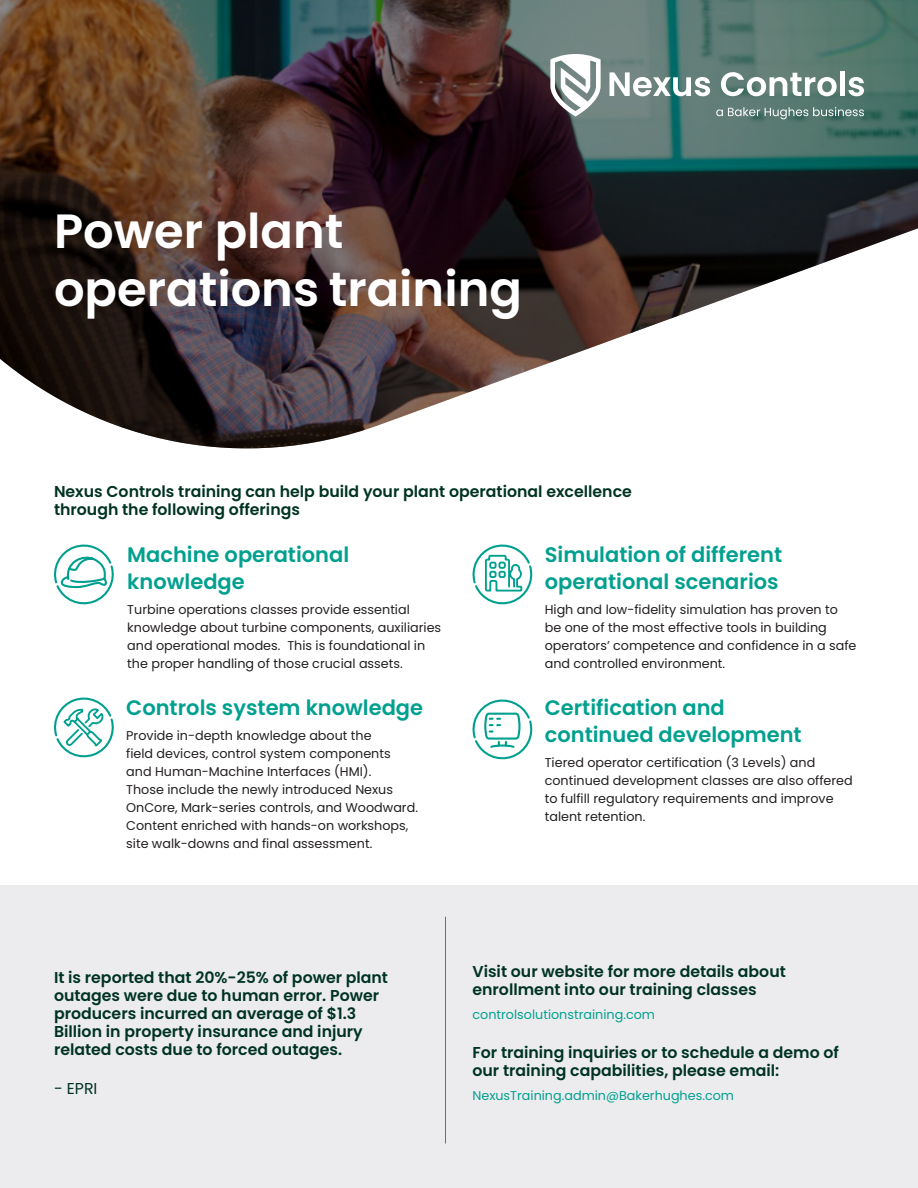
<style>
.page{position:relative;width:918px;height:1188px;background:#fff}
.page>*{position:absolute;margin:0;border:0;box-sizing:border-box;transform-origin:0 0}
._32pt-headline{font:600 48px/57.6px "Poppins";color:#fff}
._15pt-body_subhead{font:600 21px/27px "Poppins";color:#00a08f}
._10_5pt-body_subhead{font:600 15.75px/18px "Poppins";color:#003323}
._10_5pt-body_subhead-2{font:15.75px "Poppins";color:#003323}
._8_5pt-body_text{font:12.75px/18px "Poppins";color:#231f20}
._8_5pt-body_text-2{font:12.75px "Poppins";color:#00a08f}
</style>
<div class="page">
<div style="left:0;top:886px;width:918px;height:302px;background:#ececee"></div>
<img style="left:0;top:0;width:918px;height:449px">
<svg style="left:54px;top:544px;width:60px;height:61px"></svg>
<svg style="left:54px;top:697px;width:60px;height:61px"></svg>
<svg style="left:472px;top:544px;width:61px;height:61px"></svg>
<svg style="left:472px;top:699px;width:61px;height:61px"></svg>
<hr style="left:445px;top:917px;width:1px;height:227px;background:#00a08f">
<svg style="left:610px;top:72px;width:100px;height:24px"></svg>
<svg style="left:721px;top:72px;width:116px;height:24px"></svg>
<div style="left:840px;top:71px;width:5px;height:25px;background:#fff"></div>
<svg style="left:848px;top:77px;width:16px;height:19px"></svg>
<svg style="left:550px;top:54px;width:51px;height:62px"></svg>
<svg style="left:716px;top:107px;width:148px;height:12px"></svg>
<p class="_32pt-headline" style="left:54px;top:203px;width:469px">Power plant operations training</p>
<p class="_10_5pt-body_subhead" style="left:54px;top:483px;width:579px">Nexus Controls training can help build your plant operational excellence through the following offerings</p>
<p class="_15pt-body_subhead" style="left:127px;top:541px;width:223px">Machine operational knowledge</p>
<p class="_8_5pt-body_text" style="left:127px;top:601px;width:315px">Turbine operations classes provide essential knowledge about turbine components, auxiliaries and operational modes. This is foundational in the proper handling of those crucial assets.</p>
<p class="_15pt-body_subhead" style="left:126px;top:694px;width:298px">Controls system knowledge</p>
<p class="_8_5pt-body_text" style="left:126px;top:727px;width:293px">Provide in-depth knowledge about the<br>field devices, control system components and Human-Machine Interfaces (HMI).<br>Those include the newly introduced Nexus OnCore, Mark-series controls, and Woodward.<br>Content enriched with hands-on workshops, site walk-downs and final assessment.</p>
<p class="_15pt-body_subhead" style="left:545px;top:541px;width:239px">Simulation of different operational scenarios</p>
<p class="_8_5pt-body_text" style="left:545px;top:601px;width:313px">High and low-fidelity simulation has proven to be one of the most effective tools in building operators’ competence and confidence in a safe and controlled environment.</p>
<p class="_15pt-body_subhead" style="left:545px;top:694px;width:259px">Certification and continued development</p>
<p class="_8_5pt-body_text" style="left:545px;top:754px;width:309px">Tiered operator certification (3 Levels) and continued development classes are also offered to fulfill regulatory requirements and improve talent retention.</p>
<p class="_10_5pt-body_subhead" style="left:54px;top:969px;width:336px">It is reported that 20%-25% of power plant outages were due to human error. Power producers incurred an average of $1.3<br>Billion in property insurance and injury related costs due to forced outages.</p>
<p class="_10_5pt-body_subhead-2" style="left:54px;top:1079px;width:45px">- EPRI</p>
<p class="_10_5pt-body_subhead" style="left:472px;top:962px;width:315px">Visit our website for more details about enrollment into our training classes</p>
<p class="_8_5pt-body_text-2" style="left:472px;top:1007px;width:184px">controlsolutionstraining.com</p>
<p class="_10_5pt-body_subhead" style="left:472px;top:1043px;width:368px">For training inquiries or to schedule a demo of our training capabilities, please email:</p>
<p class="_8_5pt-body_text-2" style="left:472px;top:1088px;width:263px">NexusTraining.admin@Bakerhughes.com</p>
</div>
